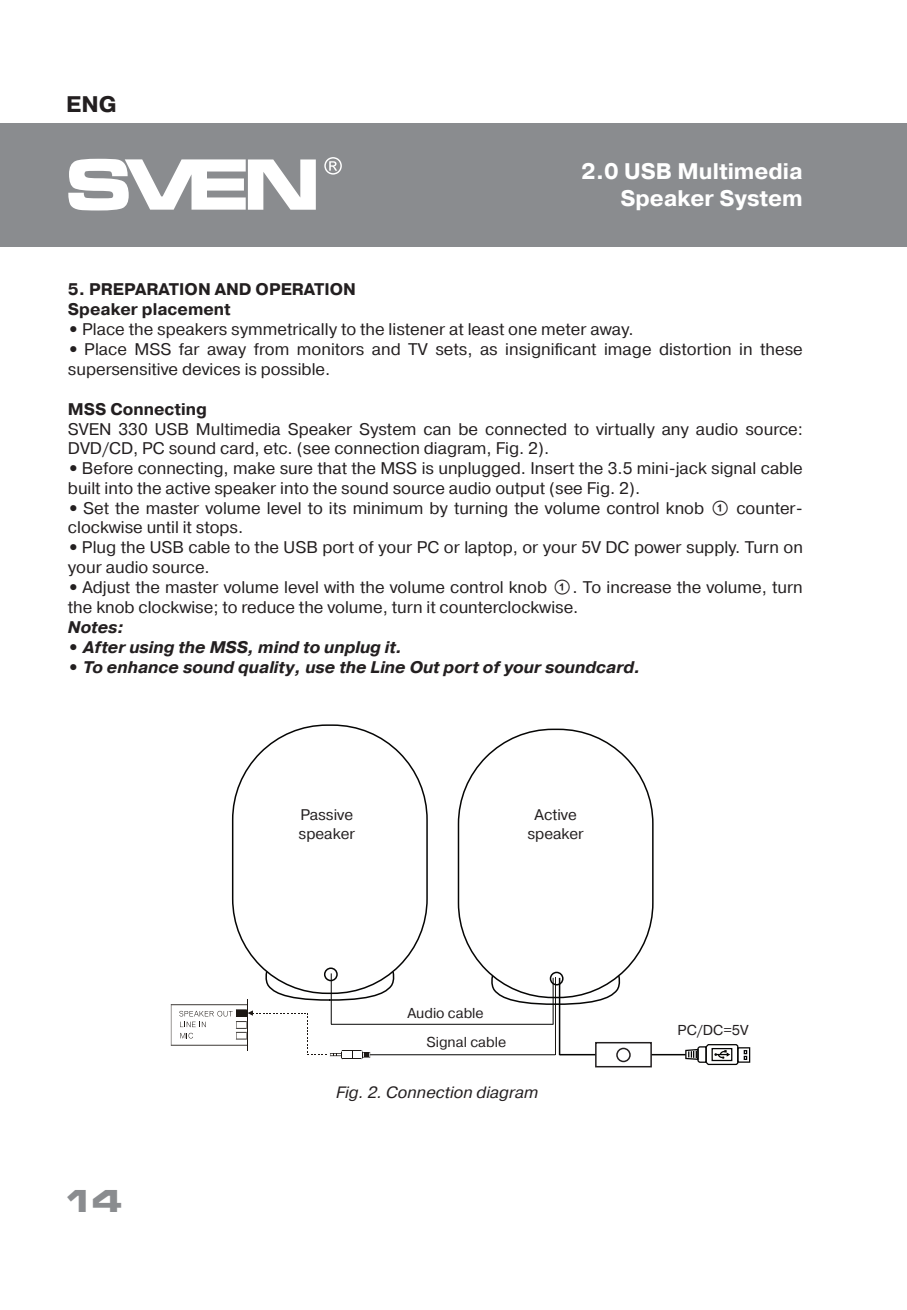
<style>
.page{position:relative;width:907px;height:1310px;background:#fff}
.page>*{position:absolute;margin:0;border:0;box-sizing:border-box;transform-origin:0 0}
.t1{font:700 30.6px "Micra";color:#8a8c8f}
.t2{font:700 22.5px/27px "Pragmatica";color:#fff;text-align:right}
.t3{font:700 22.5px "Pragmatica";color:#231f20}
.t4{font:16.8px/19.5px "Pragmatica";color:#231f20}
.t5{font:italic 700 16.8px "Pragmatica";color:#231f20}
.t6{font:700 16.8px/19.8px "Pragmatica";color:#231f20}
.t7{font:italic 16.2px "Pragmatica";color:#231f20}
.t8{font:15.3px/18.3px "Pragmatica";color:#231f20}
.t9{font:14.4px "Pragmatica";color:#231f20}
.s1{font-weight:700}
.s2{font-family:"SVEN"}
.s3{font-style:normal}
</style>
<div class="page">
<div style="left:737px;top:1047px;width:13px;height:15px;border:1px solid #050504"></div>
<svg style="left:684px;top:1044px;width:63px;height:21px"></svg>
<hr style="left:555px;top:978px;width:1px;height:77px;background:#1d1814">
<svg style="left:171px;top:995px;width:224px;height:64px"></svg>
<svg style="left:231px;top:724px;width:197px;height:271px"></svg>
<div style="left:324px;top:967px;width:14px;height:14px;border:2px solid #050504;border-radius:50%"></div>
<svg style="left:506px;top:999px;width:99px;height:6px"></svg>
<svg style="left:457px;top:728px;width:197px;height:271px"></svg>
<div style="left:550px;top:971px;width:13px;height:14px;border:2px solid #050504;border-radius:50%"></div>
<hr style="left:370px;top:1054px;width:185px;height:1px;background:#050504">
<hr style="left:559px;top:978px;width:1px;height:77px;background:#050504">
<hr style="left:559px;top:1054px;width:127px;height:1px;background:#050504">
<hr style="left:331px;top:973px;width:1px;height:51px;background:#050504">
<hr style="left:331px;top:1023px;width:222px;height:1px;background:#050504">
<hr style="left:552px;top:978px;width:1px;height:46px;background:#050504">
<div style="left:595px;top:1042px;width:57px;height:25px;background:#fff;border:2px solid #231f20"></div>
<div style="left:616px;top:1047px;width:15px;height:15px;border:2px solid #231f20;border-radius:50%"></div>
<div style="left:0;top:123px;width:906px;height:124px;background:#8a8c8f"></div>
<svg style="left:68px;top:159px;width:248px;height:51px"></svg>
<svg style="left:324px;top:157px;width:18px;height:18px"></svg>
<h2 class="t3" style="left:66px;top:90px;width:52px">ENG</h2>
<h2 class="t2" style="left:581px;top:158px;width:223px">2.0 USB Multimedia<br>Speaker System</h2>
<p class="t6" style="left:68px;top:279px;width:290px">5. PREPARATION AND OPERATION<br>Speaker placement</p>
<p class="t4" style="left:68px;top:320px;width:567px"><span class="s1">•</span> Place the speakers symmetrically to the listener at least one meter away.</p>
<p class="t4" style="left:68px;top:339px;width:736px"><span class="s1">•</span> Place MSS far away from monitors and TV sets, as insignificant image distortion in these supersensitive devices is possible.</p>
<p class="t6" style="left:68px;top:400px;width:140px">MSS Connecting</p>
<p class="t4" style="left:68px;top:420px;width:736px">SVEN 330 USB Multimedia Speaker System can be connected to virtually any audio source:<br>DVD/CD, PC sound card, etc. (see connection diagram, Fig. 2).</p>
<p class="t4" style="left:68px;top:459px;width:736px"><span class="s1">•</span> Before connecting, make sure that the MSS is unplugged. Insert the 3.5 mini-jack signal cable built into the active speaker into the sound source audio output (see Fig. 2).</p>
<p class="t4" style="left:68px;top:499px;width:736px"><span class="s1">•</span> Set the master volume level to its minimum by turning the volume control knob <span class="s2">a</span> counter&shy;clockwise until it stops.</p>
<p class="t4" style="left:68px;top:538px;width:736px"><span class="s1">•</span> Plug the USB cable to the USB port of your PC or laptop, or your 5V DC power supply. Turn on your audio source.</p>
<p class="t4" style="left:68px;top:578px;width:736px"><span class="s1">•</span> Adjust the master volume level with the volume control knob <span class="s2">a</span>. To increase the volume, turn the knob clockwise; to reduce the volume, turn it counterclockwise.</p>
<p class="t5" style="left:68px;top:616px;width:58px">Notes:</p>
<p class="t5" style="left:68px;top:636px;width:336px"><span class="s3">•</span> After using the MSS, mind to unplug it.</p>
<p class="t5" style="left:68px;top:657px;width:574px"><span class="s3">•</span> To enhance sound quality, use the Line Out port of your soundcard.</p>
<p class="t8" style="left:299px;top:806px;width:58px">Passive speaker</p>
<p class="t8" style="left:527px;top:806px;width:58px;text-align:center">Аctive speaker</p>
<h1 class="t1" style="left:61px;top:1185px;width:64px">14</h1>
<p class="t9" style="left:407px;top:1004px;width:78px">Audio cable</p>
<p class="t9" style="left:426px;top:1033px;width:81px">Signal cable</p>
<p class="t7" style="left:336px;top:1082px;width:204px">Fig. 2. Connection diagram</p>
<p class="t9" style="left:677px;top:1021px;width:73px">PC/DC=5V</p>
</div>
